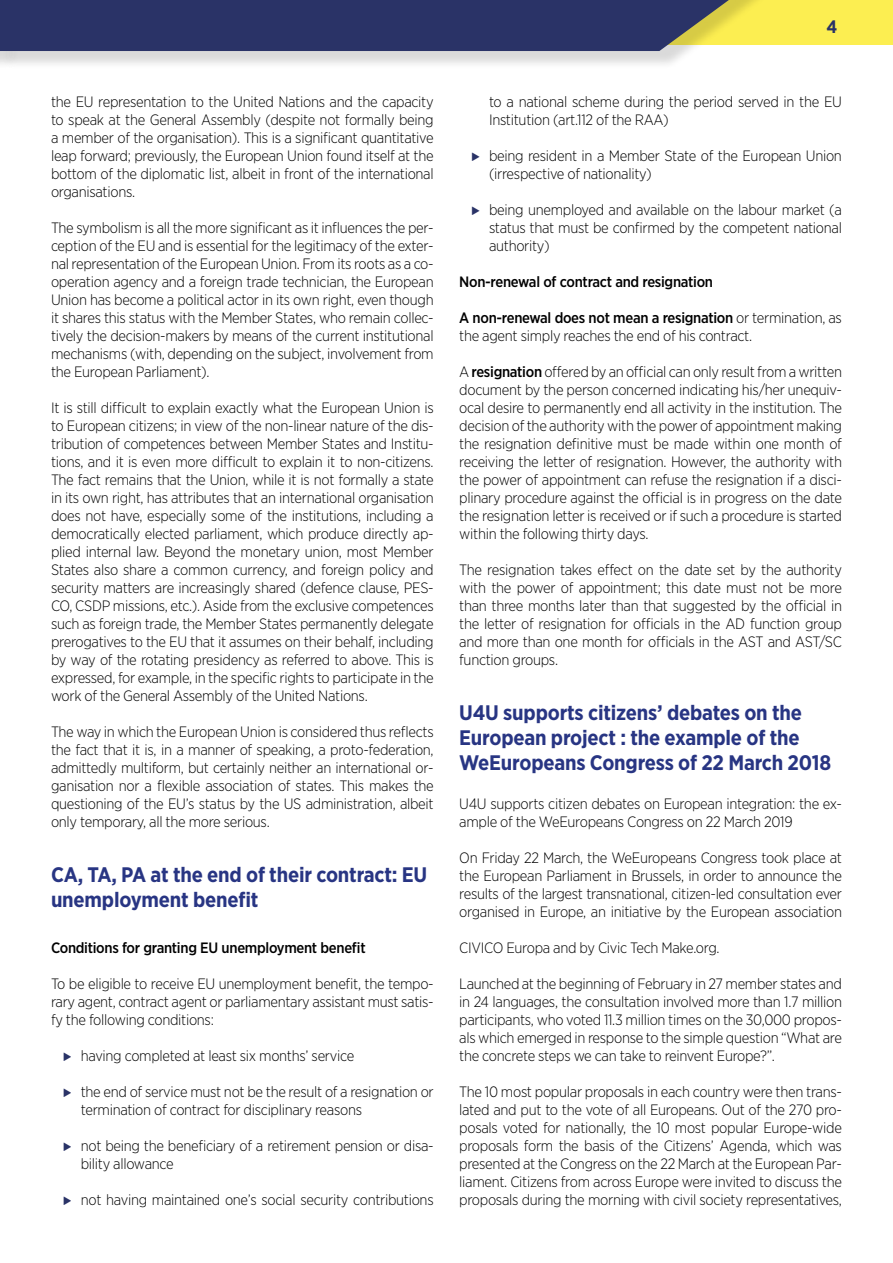
<style>
.page{position:relative;width:893px;height:1263px;background:#fff}
.page>*{position:absolute;margin:0;border:0;box-sizing:border-box;transform-origin:0 0}
.t1{font:700 21px/25.2px "Gotham Narrow";letter-spacing:-.01em;color:#283583}
.t2{font:700 18px "Gotham Narrow";color:#2a3367}
.t3{font:300 15px/18px "Gotham Narrow";letter-spacing:-.02em;color:#000;text-align:justify}
.t4{font:500 15px "Gotham Narrow";letter-spacing:-.02em;color:#000}
.s1{font-family:"Icons South St";font-weight:400;font-size:7.5px;color:#2a3367}
.s2{font-weight:500}
</style>
<div class="page">
<div style="left:0;top:0;width:893px;height:44px;background:#fcee51"></div>
<div style="left:0;top:0;width:19px;height:70px;background:#000;opacity:.15"></div>
<div style="left:2px;top:0;width:773px;height:70px;background:#000;opacity:.15"></div>
<svg style="left:0;top:0;width:758px;height:51px;background:#3a4167"></svg>
<p class="t3" style="left:51px;top:92px;width:384px">the EU representation to the United Nations and the capacity to speak at the General Assembly (despite not formally being a member of the organisation). This is a significant quantitative leap forward; previously, the European Union found itself at the bottom of the diplomatic list, albeit in front of the international organisations.</p>
<p class="t3" style="left:51px;top:218px;width:384px">The symbolism is all the more significant as it influences the per&shy;ception of the EU and is essential for the legitimacy of the exter&shy;nal representation of the European Union. From its roots as a co&shy;operation agency and a foreign trade technician, the European Union has become a political actor in its own right, even though it shares this status with the Member States, who remain collec&shy;tively the decision-makers by means of the current institutional mechanisms (with, depending on the subject, involvement from the European Parliament).</p>
<p class="t3" style="left:51px;top:398px;width:384px">It is still difficult to explain exactly what the European Union is to European citizens; in view of the non-linear nature of the dis&shy;tribution of competences between Member States and Institu&shy;tions, and it is even more difficult to explain it to non-citizens.<br>The fact remains that the Union, while it is not formally a state in its own right, has attributes that an international organisation does not have, especially some of the institutions, including a democratically elected parliament, which produce directly ap&shy;plied internal law. Beyond the monetary union, most Member States also share a common currency, and foreign policy and security matters are increasingly shared (defence clause, PES-CO, CSDP missions, etc.). Aside from the exclusive competences such as foreign trade, the Member States permanently delegate prerogatives to the EU that it assumes on their behalf, including by way of the rotating presidency as referred to above. This is expressed, for example, in the specific rights to participate in the work of the General Assembly of the United Nations.</p>
<p class="t3" style="left:51px;top:722px;width:384px">The way in which the European Union is considered thus reflects the fact that it is, in a manner of speaking, a proto-federation, admittedly multiform, but certainly neither an international or&shy;ganisation nor a flexible association of states. This makes the questioning of the EU’s status by the US administration, albeit only temporary, all the more serious.</p>
<h1 class="t1" style="left:51px;top:861px;width:378px">CA, TA, PA at the end of their contract: EU unemployment benefit</h1>
<p class="t4" style="left:51px;top:938px;width:316px">Conditions for granting EU unemployment benefit</p>
<p class="t3" style="left:51px;top:974px;width:384px">To be eligible to receive EU unemployment benefit, the tempo&shy;rary agent, contract agent or parliamentary assistant must satis&shy;fy the following conditions:</p>
<p class="t3" style="left:64px;top:1046px;width:292px"><span class="s1">C</span> having completed at least six months’ service</p>
<p class="t3" style="left:81px;top:1082px;width:354px;text-indent:-17px"><span class="s1">C</span> the end of service must not be the result of a resignation or termination of contract for disciplinary reasons</p>
<p class="t3" style="left:81px;top:1136px;width:354px;text-indent:-17px"><span class="s1">C</span> not being the beneficiary of a retirement pension or disa&shy;bility allowance</p>
<p class="t3" style="left:64px;top:1190px;width:371px"><span class="s1">C</span> not having maintained one’s social security contributions</p>
<p class="t2" style="left:827px;top:15px;width:12px">4</p>
<p class="t3" style="left:489px;top:92px;width:354px">to a national scheme during the period served in the EU<br>Institution (art.112 of the RAA)</p>
<p class="t3" style="left:489px;top:146px;width:354px;text-indent:-17px"><span class="s1">C</span> being resident in a Member State of the European Union (irrespective of nationality)</p>
<p class="t3" style="left:489px;top:200px;width:354px;text-indent:-17px"><span class="s1">C</span> being unemployed and available on the labour market (a status that must be confirmed by the competent national authority)</p>
<p class="t4" style="left:459px;top:272px;width:255px">Non-renewal of contract and resignation</p>
<p class="t3" style="left:459px;top:308px;width:384px"><span class="s2">A non-renewal does not mean a resignation</span> or termination, as the agent simply reaches the end of his contract.</p>
<p class="t3" style="left:459px;top:362px;width:384px">A <span class="s2">resignation</span> offered by an official can only result from a written document by the person concerned indicating his/her unequiv&shy;ocal desire to permanently end all activity in the institution. The decision of the authority with the power of appointment making the resignation definitive must be made within one month of receiving the letter of resignation. However, the authority with the power of appointment can refuse the resignation if a disci&shy;plinary procedure against the official is in progress on the date the resignation letter is received or if such a procedure is started within the following thirty days.</p>
<p class="t3" style="left:459px;top:560px;width:384px">The resignation takes effect on the date set by the authority with the power of appointment; this date must not be more than three months later than that suggested by the official in the letter of resignation for officials in the AD function group and more than one month for officials in the AST and AST/SC function groups.</p>
<h1 class="t1" style="left:459px;top:699px;width:373px">U4U supports citizens’ debates on the<br>European project : the example of the<br>WeEuropeans Congress of 22 March 2018</h1>
<p class="t3" style="left:459px;top:794px;width:384px">U4U supports citizen debates on European integration: the ex&shy;ample of the WeEuropeans Congress on 22 March 2019</p>
<p class="t3" style="left:459px;top:848px;width:384px">On Friday 22 March, the WeEuropeans Congress took place at the European Parliament in Brussels, in order to announce the results of the largest transnational, citizen-led consultation ever organised in Europe, an initiative by the European association</p>
<p class="t3" style="left:459px;top:938px;width:262px">CIVICO Europa and by Civic Tech Make.org.</p>
<p class="t3" style="left:459px;top:974px;width:384px">Launched at the beginning of February in 27 member states and in 24 languages, the consultation involved more than 1.7 million participants, who voted 11.3 million times on the 30,000 propos&shy;als which emerged in response to the simple question “What are the concrete steps we can take to reinvent Europe?”.</p>
<p class="t3" style="left:459px;top:1082px;width:384px">The 10 most popular proposals in each country were then trans&shy;lated and put to the vote of all Europeans. Out of the 270 pro&shy;posals voted for nationally, the 10 most popular Europe-wide proposals form the basis of the Citizens’ Agenda, which was presented at the Congress on the 22 March at the European Par&shy;liament. Citizens from across Europe were invited to discuss the proposals during the morning with civil society representatives,</p>
</div>
